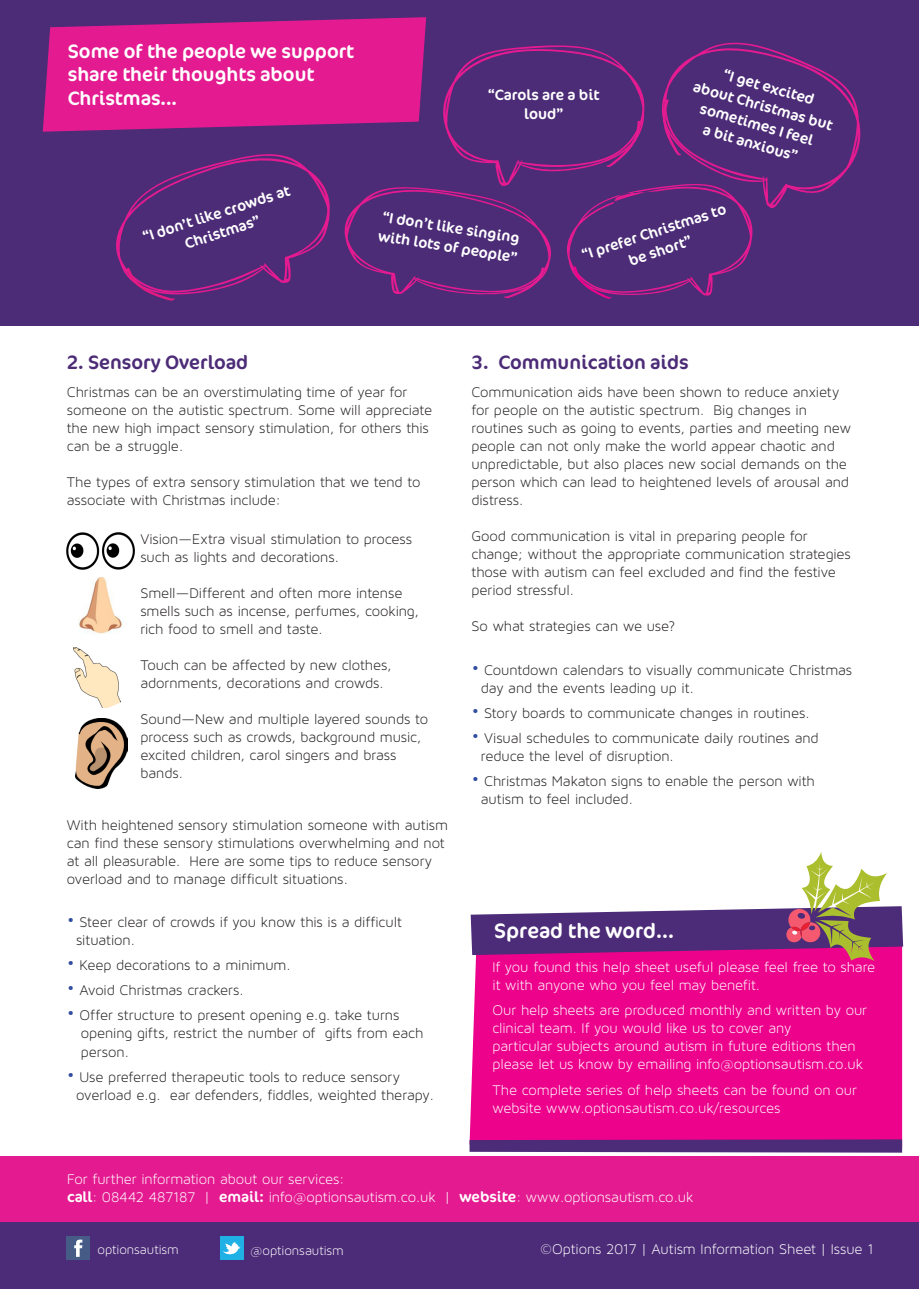
<style>
.page{position:relative;width:919px;height:1289px;background:#fff}
.page>*{position:absolute;margin:0;border:0;box-sizing:border-box;transform-origin:0 0}
.t1{font:21px "Cocon";color:#fff}
.t2{font:19.5px/23.4px "Cocon";color:#fff}
.t3{font:19.5px "Cocon";color:#4c2b77}
.t4{font:15px/18px "Maven Pro Light 300";letter-spacing:-.005em;color:#231f20}
.t5{font:15px/18px "Maven Pro Light 300";letter-spacing:-.005em;color:#fff}
.t6{font:15px/19.5px "Cocon";color:#fff;text-align:center}
.t7{font:13.5px "Maven Pro Light 300";letter-spacing:-.005em;color:#fff}
.s1{font-size:21px;color:#324ea1}
.s2{font-family:"Cocon"}
</style>
<div class="page">
<div style="left:0;top:0;width:918px;height:325px;background:#4c2b77"></div>
<img style="left:67px;top:532px;width:67px;height:38px">
<img style="left:78px;top:577px;width:44px;height:57px">
<img style="left:74px;top:648px;width:47px;height:59px">
<img style="left:76px;top:718px;width:51px;height:70px">
<svg style="left:42px;top:17px;width:818px;height:284px"></svg>
<div style="left:68px;top:44px;width:338px;height:66px;background:#e41b90"></div>
<div style="left:0;top:1156px;width:918px;height:67px;background:#e41b90"></div>
<div style="left:0;top:1222px;width:918px;height:66px;background:#4c2b78"></div>
<div style="left:67px;top:1236px;width:23px;height:23px;background:#465c87"></div>
<svg style="left:74px;top:1239px;width:8px;height:17px"></svg>
<div style="left:220px;top:1236px;width:23px;height:23px;background:#1fb0e6"></div>
<svg style="left:223px;top:1242px;width:17px;height:12px"></svg>
<div style="left:469px;top:961px;width:433px;height:178px;background:#ed028c"></div>
<svg style="left:469px;top:1139px;width:433px;height:13px;background:#552979"></svg>
<svg style="left:470px;top:852px;width:433px;height:109px"></svg>
<p class="t2" style="left:68px;top:40px;width:288px">Some of the people we support share their thoughts about<br>Christmas...</p>
<p class="t6" style="left:140px;top:228px;width:155px;rotate:-18deg">“I don’t like crowds at<br>Christmas”</p>
<p class="t6" style="left:488px;top:85px;width:113px">“Carols are a bit loud”</p>
<p class="t6" style="left:701px;top:58px;width:146px;rotate:16deg">“I get excited<br>about Christmas but sometimes I feel<br>a bit anxious”</p>
<p class="t6" style="left:383px;top:207px;width:142px;text-align:left;rotate:9deg">“I don’t like singing with lots of people”</p>
<p class="t6" style="left:579px;top:246px;width:152px;rotate:-18deg">“I prefer Christmas to be short”</p>
<p class="t3" style="left:67px;top:350px;width:183px">2. Sensory Overload</p>
<p class="t4" style="left:67px;top:383px;width:367px">Christmas can be an overstimulating time of year for someone on the autistic spectrum. Some will appreciate the new high impact sensory stimulation, for others this can be a struggle.</p>
<p class="t4" style="left:67px;top:473px;width:355px">The types of extra sensory stimulation that we tend to associate with Christmas include:</p>
<p class="t4" style="left:140px;top:530px;width:273px">Vision—Extra visual stimulation to process such as lights and decorations.</p>
<p class="t4" style="left:140px;top:584px;width:280px">Smell—Different and often more intense smells such as incense, perfumes, cooking, rich food to smell and taste.</p>
<p class="t4" style="left:140px;top:656px;width:252px">Touch can be affected by new clothes, adornments, decorations and crowds.</p>
<p class="t4" style="left:140px;top:710px;width:289px">Sound—New and multiple layered sounds to process such as crowds, background music, excited children, carol singers and brass bands.</p>
<p class="t4" style="left:67px;top:815px;width:382px">With heightened sensory stimulation someone with autism can find these sensory stimulations overwhelming and not at all pleasurable. Here are some tips to reduce sensory overload and to manage difficult situations.</p>
<p class="t4" style="left:76px;top:912px;width:327px;text-indent:-9px"><span class="s1">•</span> Steer clear of crowds if you know this is a difficult situation.</p>
<p class="t4" style="left:67px;top:956px;width:225px"><span class="s1">•</span> Keep decorations to a minimum.</p>
<p class="t4" style="left:67px;top:981px;width:178px"><span class="s1">•</span> Avoid Christmas crackers.</p>
<p class="t4" style="left:81px;top:1006px;width:344px;text-indent:-14px"><span class="s1">•</span> Offer structure to present opening e.g. take turns opening gifts, restrict the number of gifts from each person.</p>
<p class="t4" style="left:76px;top:1067px;width:359px;text-indent:-9px"><span class="s1">•</span> Use preferred therapeutic tools to reduce sensory overload e.g. ear defenders, fiddles, weighted therapy.</p>
<p class="t3" style="left:471px;top:350px;width:219px">3. Communication aids</p>
<p class="t4" style="left:471px;top:383px;width:381px">Communication aids have been shown to reduce anxiety for people on the autistic spectrum. Big changes in routines such as going to events, parties and meeting new people can not only make the world appear chaotic and unpredictable, but also places new social demands on the person which can lead to heightened levels of arousal and distress.</p>
<p class="t4" style="left:471px;top:527px;width:381px">Good communication is vital in preparing people for change; without the appropriate communication strategies those with autism can feel excluded and find the festive period stressful.</p>
<p class="t4" style="left:471px;top:617px;width:205px">So what strategies can we use?</p>
<p class="t4" style="left:481px;top:660px;width:373px;text-indent:-9px"><span class="s1">•</span> Countdown calendars to visually communicate Christmas day and the events leading up it.</p>
<p class="t4" style="left:471px;top:704px;width:339px"><span class="s1">•</span> Story boards to communicate changes in routines.</p>
<p class="t4" style="left:481px;top:729px;width:339px;text-indent:-9px"><span class="s1">•</span> Visual schedules to communicate daily routines and reduce the level of disruption.</p>
<p class="t4" style="left:481px;top:772px;width:335px;text-indent:-9px"><span class="s1">•</span> Christmas Makaton signs to enable the person with autism to feel included.</p>
<p class="t1" style="left:494px;top:918px;width:181px">Spread the word...</p>
<p class="t5" style="left:492px;top:958px;width:384px">If you found this help sheet useful please feel free to share it with anyone who you feel may benefit.</p>
<p class="t5" style="left:492px;top:1001px;width:376px">Our help sheets are produced monthly and written by our clinical team. If you would like us to cover any<br>particular subjects around autism in future editions then please let us know by emailing info@optionsautism.co.uk</p>
<p class="t5" style="left:492px;top:1080px;width:366px">The complete series of help sheets can be found on our website www.optionsautism.co.uk/resources</p>
<p class="t5" style="left:67px;top:1170px;width:627px">For further information about our services:<br><span class="s2">call</span>: 08442 487187 | <span class="s2">email:</span> info@optionsautism.co.uk | <span class="s2">website</span>: www.optionsautism.co.uk</p>
<p class="t7" style="left:97px;top:1241px;width:83px">optionsautism</p>
<p class="t7" style="left:250px;top:1242px;width:95px">@optionsautism</p>
<p class="t5" style="left:540px;top:1240px;width:334px">©Options 2017 | Autism Information Sheet | Issue 1</p>
</div>
